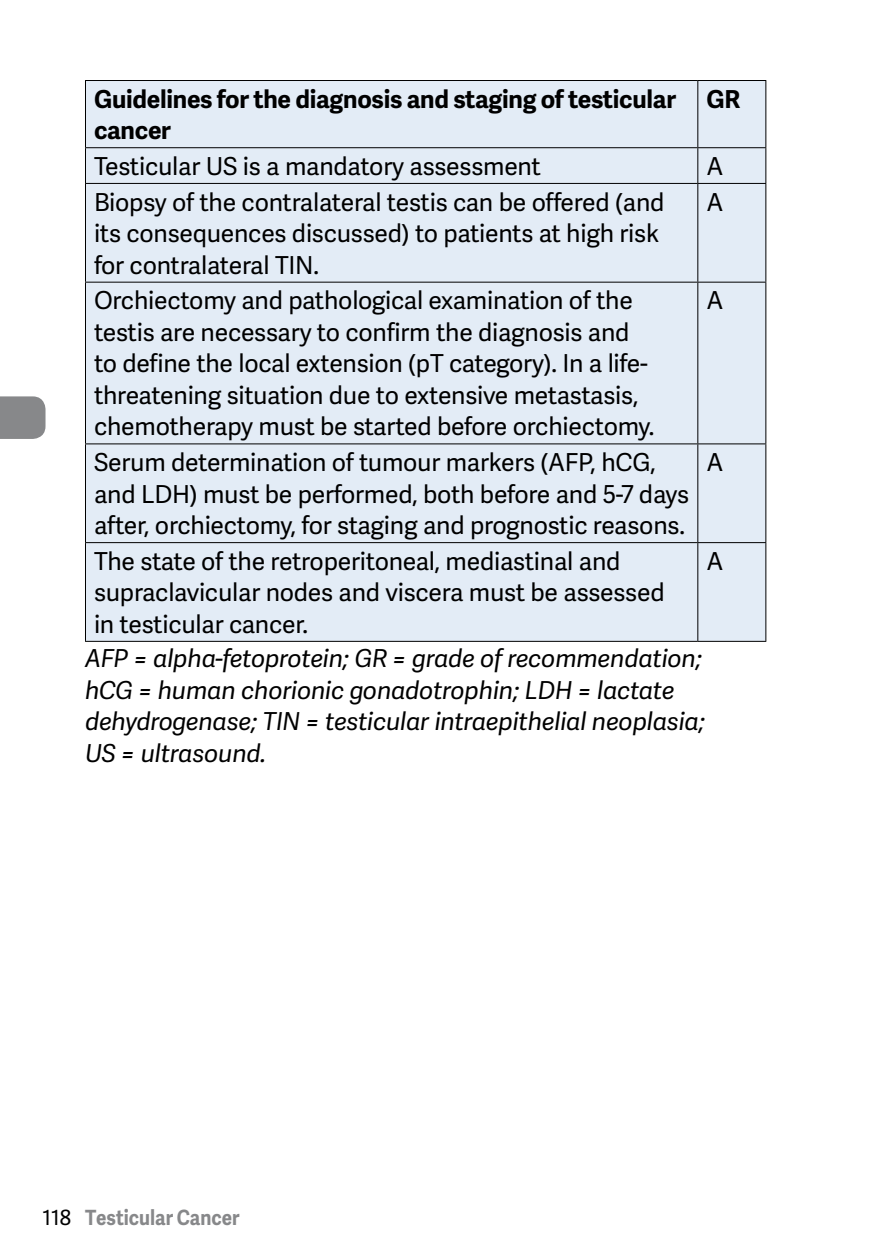
<style>
.page{position:relative;width:893px;height:1259px;background:#fff}
.page>*{position:absolute;margin:0;border:0;box-sizing:border-box;transform-origin:0 0}
.t1{font:24.6px/31.5px "Adelle Sans";letter-spacing:-.01em;color:#000}
.t2{font:italic 24.6px/31.5px "Adelle Sans";letter-spacing:-.01em;color:#000}
.t3{font:700 24.6px/31.5px "Adelle Sans";letter-spacing:-.01em;color:#000}
.t4{font:700 21px "Adelle Sans";color:#87888a;scale:.9 1}
.s1{font-weight:400;color:#000}
</style>
<div class="page">
<svg style="left:0;top:396px;width:46px;height:43px;background:#8d8e90"></svg>
<div style="left:86px;top:81px;width:679px;height:560px;background:#e3ecf6"></div>
<hr style="left:697px;top:81px;width:1px;height:66px;background:#000">
<hr style="left:85px;top:147px;width:613px;height:1px;background:#000">
<hr style="left:698px;top:147px;width:68px;height:1px;background:#000">
<hr style="left:697px;top:148px;width:1px;height:35px;background:#000">
<hr style="left:85px;top:183px;width:613px;height:1px;background:#000">
<hr style="left:698px;top:183px;width:68px;height:1px;background:#000">
<hr style="left:697px;top:184px;width:1px;height:98px;background:#000">
<hr style="left:85px;top:282px;width:613px;height:1px;background:#000">
<hr style="left:698px;top:282px;width:68px;height:1px;background:#000">
<hr style="left:697px;top:283px;width:1px;height:160px;background:#000">
<hr style="left:85px;top:443px;width:613px;height:1px;background:#000">
<hr style="left:698px;top:443px;width:68px;height:1px;background:#000">
<hr style="left:697px;top:444px;width:1px;height:98px;background:#000">
<hr style="left:85px;top:542px;width:613px;height:1px;background:#000">
<hr style="left:698px;top:542px;width:68px;height:1px;background:#000">
<hr style="left:697px;top:543px;width:1px;height:98px;background:#000">
<hr style="left:85px;top:80px;width:613px;height:1px;background:#000">
<hr style="left:85px;top:81px;width:1px;height:66px;background:#000">
<hr style="left:698px;top:80px;width:68px;height:1px;background:#000">
<hr style="left:765px;top:81px;width:1px;height:66px;background:#000">
<hr style="left:85px;top:148px;width:1px;height:35px;background:#000">
<hr style="left:765px;top:148px;width:1px;height:35px;background:#000">
<hr style="left:85px;top:184px;width:1px;height:98px;background:#000">
<hr style="left:765px;top:184px;width:1px;height:98px;background:#000">
<hr style="left:85px;top:283px;width:1px;height:160px;background:#000">
<hr style="left:765px;top:283px;width:1px;height:160px;background:#000">
<hr style="left:85px;top:444px;width:1px;height:98px;background:#000">
<hr style="left:765px;top:444px;width:1px;height:98px;background:#000">
<hr style="left:85px;top:543px;width:1px;height:98px;background:#000">
<hr style="left:765px;top:543px;width:1px;height:98px;background:#000">
<hr style="left:85px;top:641px;width:613px;height:1px;background:#000">
<hr style="left:698px;top:641px;width:68px;height:1px;background:#000">
<p class="t3" style="left:94px;top:82px;width:584px">Guidelines for the diagnosis and staging of testicular cancer</p>
<p class="t3" style="left:706px;top:82px;width:35px">GR</p>
<p class="t1" style="left:94px;top:150px;width:448px">Testicular US is a mandatory assessment</p>
<p class="t1" style="left:706px;top:150px;width:19px">A</p>
<p class="t1" style="left:94px;top:185px;width:572px">Biopsy of the contralateral testis can be offered (and its consequences discussed) to patients at high risk for contralateral TIN.</p>
<p class="t1" style="left:706px;top:185px;width:19px">A</p>
<p class="t1" style="left:94px;top:284px;width:562px">Orchiectomy and pathological examination of the testis are necessary to confirm the diagnosis and to define the local extension (pT category). In a life&shy;threatening situation due to extensive metastasis, chemotherapy must be started before orchiectomy.</p>
<p class="t1" style="left:706px;top:284px;width:19px">A</p>
<p class="t1" style="left:94px;top:446px;width:597px">Serum determination of tumour markers (AFP, hCG, and LDH) must be performed, both before and 5-7 days after, orchiectomy, for staging and prognostic reasons.</p>
<p class="t1" style="left:706px;top:446px;width:19px">A</p>
<p class="t1" style="left:94px;top:544px;width:572px">The state of the retroperitoneal, mediastinal and supraclavicular nodes and viscera must be assessed in testicular cancer.</p>
<p class="t1" style="left:706px;top:544px;width:19px">A</p>
<p class="t2" style="left:85px;top:642px;width:622px">AFP = alpha-fetoprotein; GR = grade of recommendation; hCG = human chorionic gonadotrophin; LDH = lactate dehydrogenase; TIN = testicular intraepithelial neoplasia; US = ultrasound.</p>
<p class="t4" style="left:43px;top:1202px;width:220px"><span class="s1">118</span> Testicular Cancer</p>
</div>
